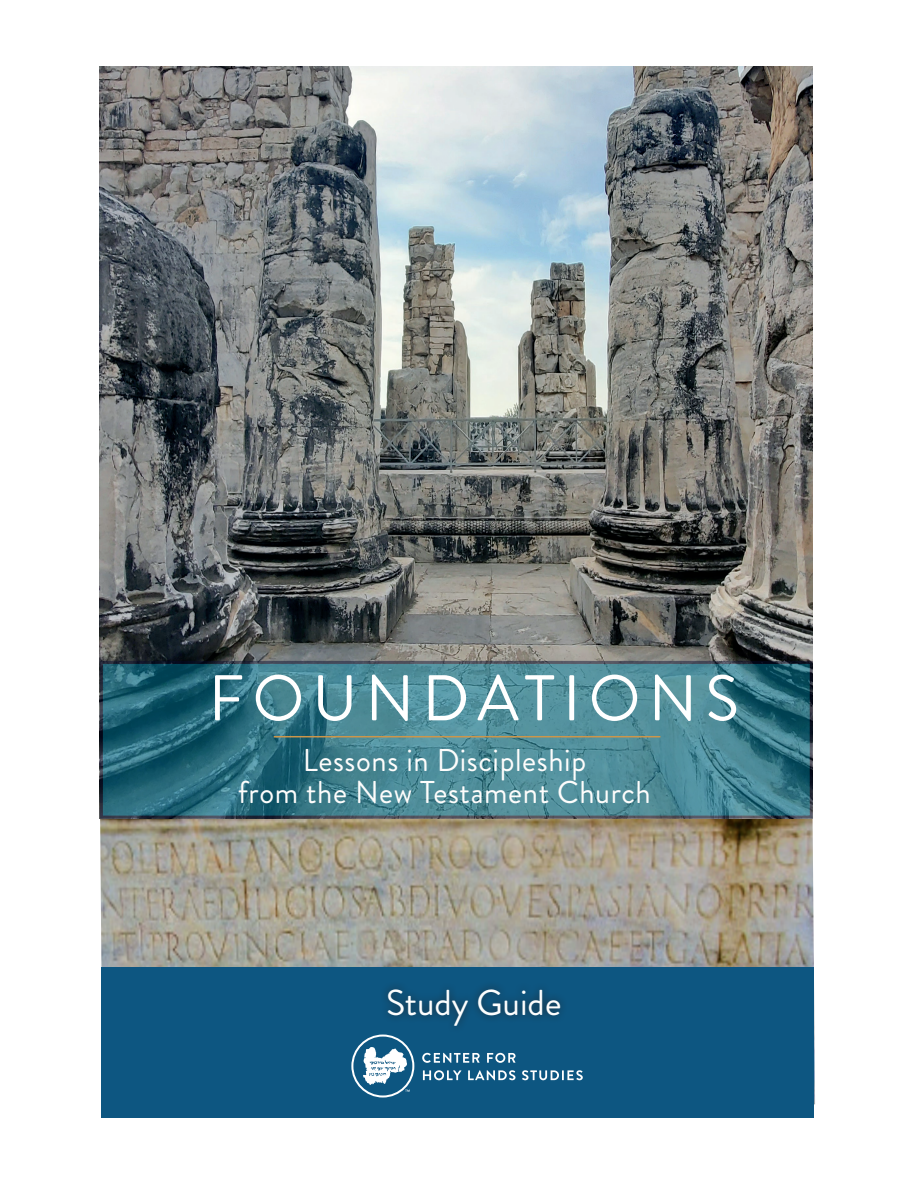
<style>
.page{position:relative;width:918px;height:1188px;background:#fff}
.page>*{position:absolute;margin:0;border:0;box-sizing:border-box;transform-origin:0 0}
.t1{font:64.5px "Brandon Grotesque";letter-spacing:.13em;color:#fff}
.t2{font:36px "Brandon Grotesque";color:#fdfefe}
.t3{font:31.5px/31.5px "Brandon Grotesque";letter-spacing:.02em;color:#fefdfc;text-align:center}
</style>
<div class="page">
<img style="left:100px;top:819px;width:715px;height:286px">
<img style="left:100px;top:66px;width:713px;height:595px">
<div style="left:101px;top:967px;width:713px;height:151px;background:#0d5681"></div>
<div style="left:380px;top:981px;width:188px;height:52px;background:#231f20;opacity:.75"></div>
<svg style="left:100px;top:661px;width:713px;height:158px;background:#3e7b89"></svg>
<svg style="left:422px;top:1053px;width:58px;height:10px"></svg>
<svg style="left:487px;top:1053px;width:29px;height:10px"></svg>
<svg style="left:423px;top:1070px;width:38px;height:10px"></svg>
<svg style="left:468px;top:1070px;width:47px;height:10px"></svg>
<svg style="left:522px;top:1070px;width:61px;height:10px"></svg>
<svg style="left:351px;top:1035px;width:63px;height:63px"></svg>
<hr style="left:274px;top:736px;width:386px;height:1px;background:#cc964a">
<h1 class="t1" style="left:209px;top:654px;width:532px">FOUNDATIONS</h1>
<p class="t3" style="left:238px;top:745px;width:414px">Lessons in Discipleship<br>from the New Testament Church</p>
<p class="t2" style="left:386px;top:977px;width:177px">Study Guide</p>
</div>
